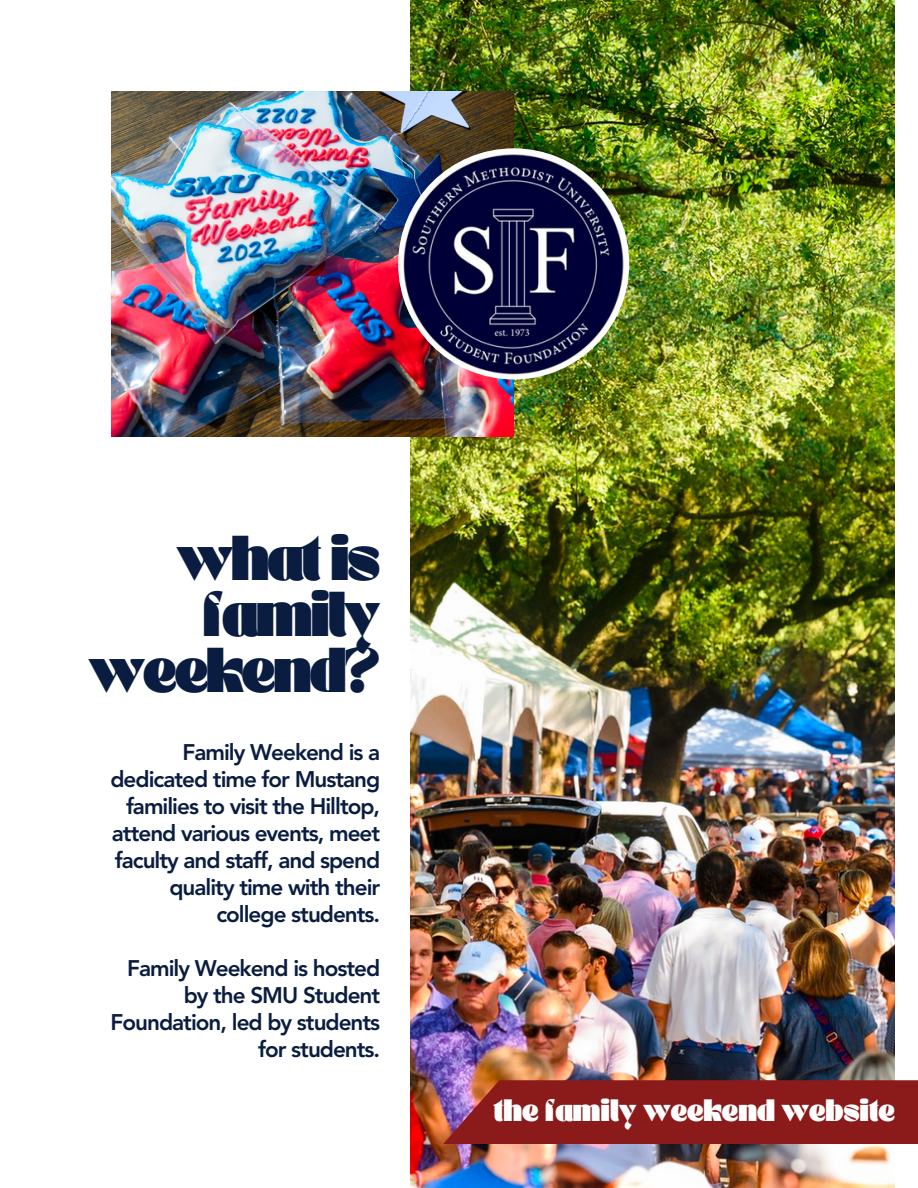
<style>
.page{position:relative;width:918px;height:1188px;background:#fff}
.page>*{position:absolute;margin:0;border:0;box-sizing:border-box;transform-origin:0 0}
.t1{font:700 44.25px/56.4px "TANBUSTER";letter-spacing:-.045em;color:#0a1d41;text-align:right}
.t2{font:800 22.5px/27px "Avenir LT Std";letter-spacing:-.045em;color:#0a1d41;text-align:right}
.t3{font:700 21.6px "TANBUSTER";color:#fff}
</style>
<div class="page">
<img style="left:411px;top:0;width:484px;height:1188px">
<img style="left:112px;top:92px;width:401px;height:344px">
<img style="left:398px;top:148px;width:231px;height:231px;border-radius:50%">
<div style="left:443px;top:1080px;width:475px;height:64px;background:#8b1b1b"></div>
<p class="t1" style="left:88px;top:538px;width:293px">what is family weekend?</p>
<p class="t2" style="left:110px;top:740px;width:271px">Family Weekend is a dedicated time for Mustang families to visit the Hilltop, attend various events, meet faculty and staff, and spend quality time with their college students.</p>
<p class="t2" style="left:111px;top:956px;width:271px">Family Weekend is hosted by the SMU Student<br>Foundation, led by students for students.</p>
<p class="t3" style="left:494px;top:1099px;width:402px">the family weekend website</p>
</div>
